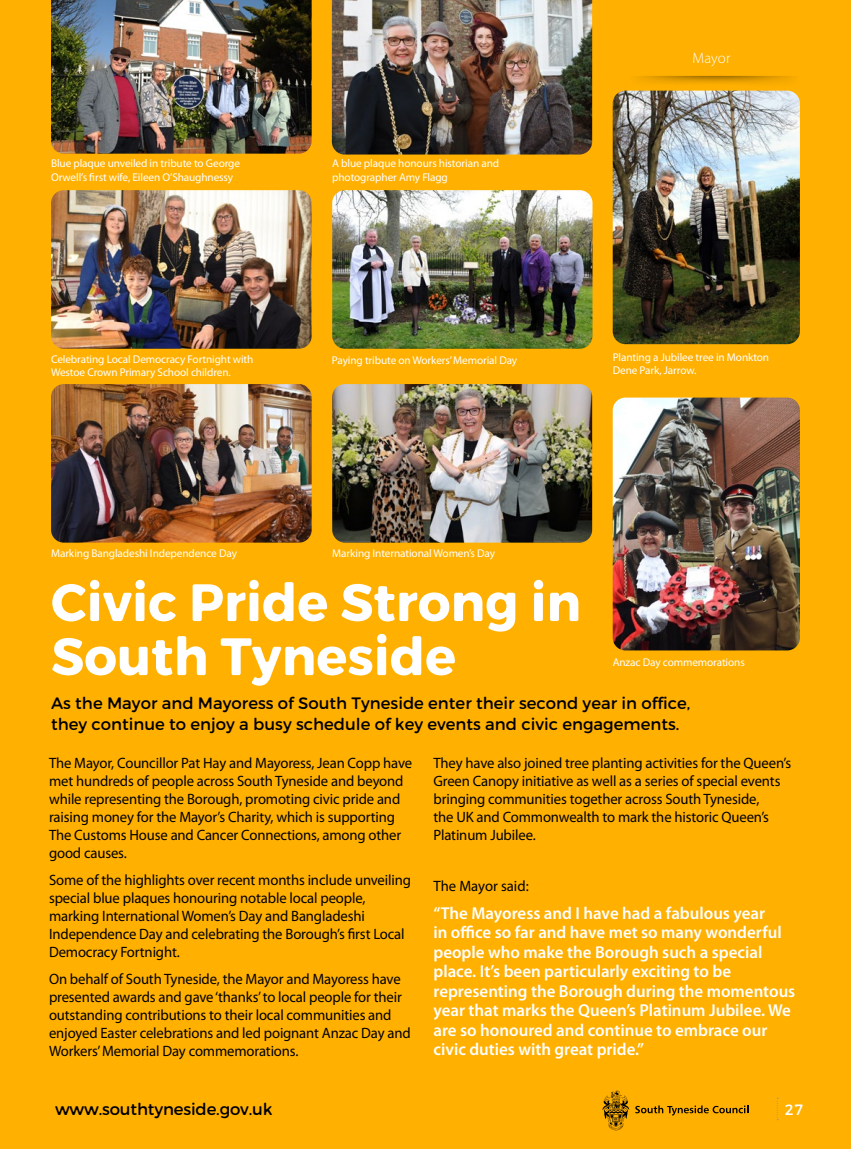
<style>
.page{position:relative;width:851px;height:1149px;background:#fff}
.page>*{position:absolute;margin:0;border:0;box-sizing:border-box;transform-origin:0 0}
.t1{font:52.5px/54px "Trueno Round Bd";color:#fff}
.t2{font:600 17.25px/19.5px "Myriad Pro";color:#fff}
.t3{font:16.5px/21px "Trueno Round";color:#000}
.t4{font:15px/18px "Myriad Pro";letter-spacing:-.01em;color:#000}
.t5{font:300 15px "Myriad Pro";letter-spacing:.005em;color:#fff}
.t6{font:15px "Trueno Round";color:#fff}
.t7{font:11.25px/13.5px "Myriad Pro";letter-spacing:-.01em;color:#fff}
</style>
<div class="page">
<div style="left:0;top:0;width:850px;height:1148px;background:#ffb000"></div>
<svg style="left:776px;top:1097px;width:2px;height:21px"></svg>
<svg style="left:635px;top:1105px;width:113px;height:10px"></svg>
<svg style="left:602px;top:1090px;width:27px;height:39px"></svg>
<img style="left:612px;top:397px;width:187px;height:253px">
<img style="left:612px;top:91px;width:187px;height:253px">
<img style="left:332px;top:0;width:260px;height:154px">
<img style="left:51px;top:0;width:260px;height:154px">
<img style="left:332px;top:190px;width:260px;height:158px">
<img style="left:332px;top:384px;width:260px;height:158px">
<img style="left:51px;top:190px;width:260px;height:158px">
<img style="left:51px;top:384px;width:260px;height:158px">
<p class="t7" style="left:51px;top:157px;width:190px">Blue plaque unveiled in tribute to George<br>Orwell’s first wife, Eileen O’Shaughnessy</p>
<p class="t7" style="left:332px;top:157px;width:168px">A blue plaque honours historian and photographer Amy Flagg</p>
<p class="t7" style="left:51px;top:352px;width:204px">Celebrating Local Democracy Fortnight with<br>Westoe Crown Primary School children.</p>
<p class="t7" style="left:332px;top:353px;width:187px">Paying tribute on Workers’ Memorial Day</p>
<p class="t7" style="left:51px;top:546px;width:187px">Marking Bangladeshi Independence Day</p>
<p class="t7" style="left:332px;top:546px;width:164px">Marking International Women’s Day</p>
<p class="t5" style="left:692px;top:49px;width:40px">Mayor</p>
<p class="t7" style="left:612px;top:350px;width:158px">Planting a Jubilee tree in Monkton<br>Dene Park, Jarrow.</p>
<h1 class="t1" style="left:51px;top:576px;width:531px">Civic Pride Strong in<br>South Tyneside</h1>
<p class="t3" style="left:51px;top:692px;width:640px">As the Mayor and Mayoress of South Tyneside enter their second year in office, they continue to enjoy a busy schedule of key events and civic engagements.</p>
<p class="t7" style="left:612px;top:654px;width:134px">Anzac Day commemorations</p>
<p class="t4" style="left:49px;top:753px;width:364px">The Mayor, Councillor Pat Hay and Mayoress, Jean Copp have met hundreds of people across South Tyneside and beyond while representing the Borough, promoting civic pride and raising money for the Mayor’s Charity, which is supporting The Customs House and Cancer Connections, among other good causes.</p>
<p class="t4" style="left:49px;top:870px;width:363px">Some of the highlights over recent months include unveiling special blue plaques honouring notable local people, marking International Women’s Day and Bangladeshi Independence Day and celebrating the Borough’s first Local Democracy Fortnight.</p>
<p class="t4" style="left:49px;top:968px;width:363px">On behalf of South Tyneside, the Mayor and Mayoress have presented awards and gave ‘thanks’ to local people for their outstanding contributions to their local communities and enjoyed Easter celebrations and led poignant Anzac Day and Workers’ Memorial Day commemorations.</p>
<p class="t4" style="left:433px;top:753px;width:359px">They have also joined tree planting activities for the Queen’s Green Canopy initiative as well as a series of special events bringing communities together across South Tyneside,<br>the UK and Commonwealth to mark the historic Queen’s Platinum Jubilee.</p>
<p class="t4" style="left:433px;top:876px;width:97px">The Mayor said:</p>
<p class="t2" style="left:433px;top:902px;width:363px">“The Mayoress and I have had a fabulous year<br>in office so far and have met so many wonderful people who make the Borough such a special place. It’s been particularly exciting to be representing the Borough during the momentous year that marks the Queen’s Platinum Jubilee. We are so honoured and continue to embrace our civic duties with great pride.”</p>
<p class="t3" style="left:55px;top:1098px;width:219px">www.southtyneside.gov.uk</p>
<p class="t6" style="left:784px;top:1100px;width:20px">27</p>
</div>
